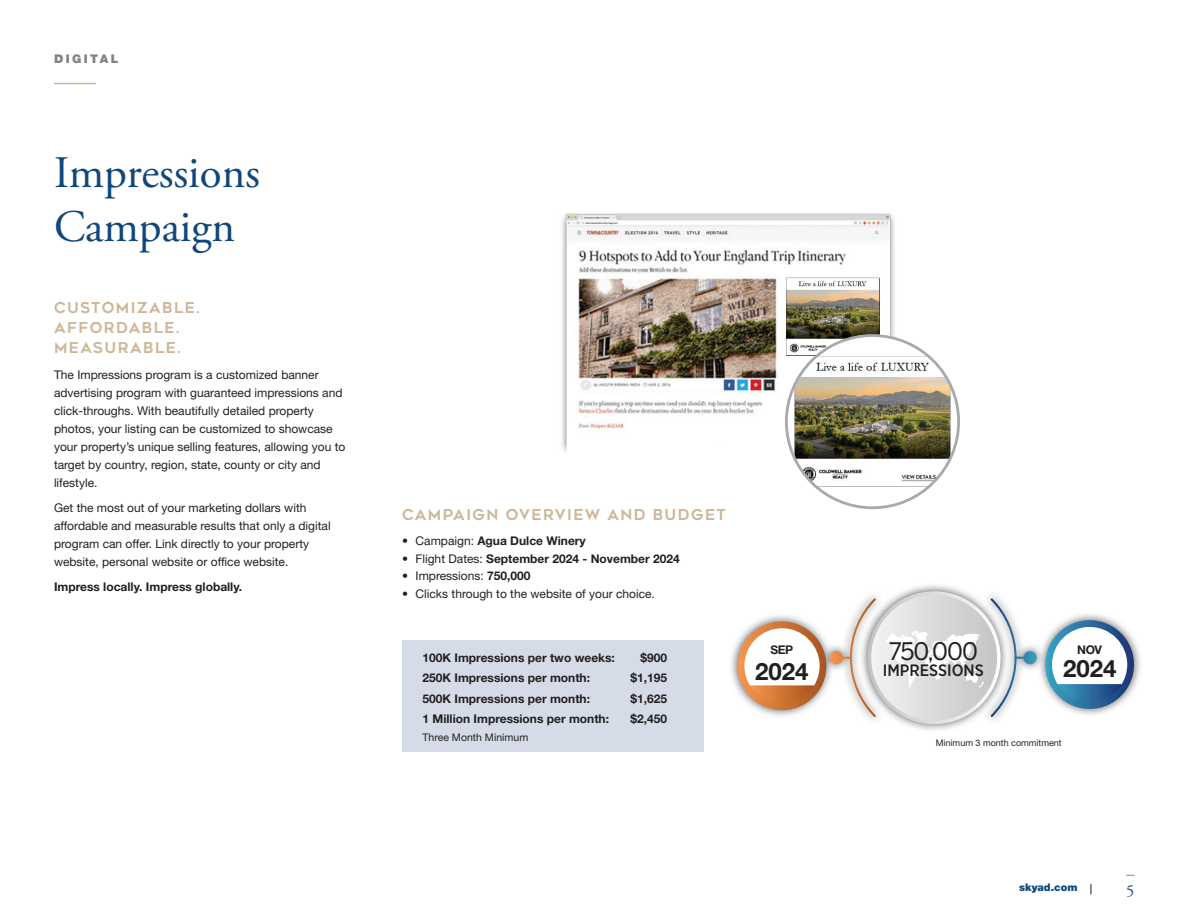
<style>
.page{position:relative;width:1188px;height:918px;background:#fff}
.page>*{position:absolute;margin:0;border:0;box-sizing:border-box;transform-origin:0 0}
.t1{font:45px/54px "Adobe Garamond Pro";color:#0f477c}
.t2{font:700 24px "Helvetica Neue LT Std";color:#231f20}
.t3{font:24px "Benton Sans";letter-spacing:-.04em;color:#231f20}
.t4{font:500 16.5px "Gotham Narrow";color:#231f20}
.t5{font:16.5px "Adobe Garamond Pro";color:#0f477c}
.t6{font:700 15px/20.1px "Geometos Neue";letter-spacing:.1em;color:#ceb698}
.t7{font:12px/18px "Helvetica Neue LT Std";color:#231f20}
.t8{font:700 12px "Helvetica Neue LT Std";color:#231f20}
.t9{font:900 12px "Helvetica Neue LT Std";letter-spacing:.2em;color:#808285}
.t10{font:10.5px "Helvetica Neue LT Std";color:#231f20}
.t11{font:900 10.5px "Helvetica Neue LT Std";color:#0f477c}
.t12{font:9px "Helvetica Neue LT Std";color:#231f20}
.s1{font-weight:400}
.s2{font-weight:700}
</style>
<div class="page">
<hr style="left:54px;top:83px;width:42px;height:1px;background:#ceb698">
<div style="left:403px;top:640px;width:301px;height:112px;background:#d5dce8"></div>
<img style="left:731px;top:585px;width:409px;height:145px">
<svg style="left:738px;top:622px;width:88px;height:88px"></svg>
<svg style="left:744px;top:628px;width:76px;height:76px"></svg>
<svg style="left:1045px;top:620px;width:89px;height:89px"></svg>
<svg style="left:1052px;top:627px;width:75px;height:75px"></svg>
<svg style="left:868px;top:591px;width:133px;height:133px"></svg>
<svg style="left:871px;top:595px;width:126px;height:126px"></svg>
<svg style="left:830px;top:598px;width:154px;height:119px"></svg>
<svg style="left:990px;top:598px;width:47px;height:119px"></svg>
<img style="left:562px;top:213px;width:348px;height:244px">
<img style="left:786px;top:278px;width:93px;height:78px">
<svg style="left:786px;top:336px;width:173px;height:172px"></svg>
<img style="left:795px;top:357px;width:155px;height:130px">
<p class="t9" style="left:54px;top:51px;width:66px">DIGITAL</p>
<h1 class="t1" style="left:54px;top:147px;width:207px">Impressions<br>Campaign</h1>
<p class="t6" style="left:54px;top:298px;width:147px">CUSTOMIZABLE.<br>AFFORDABLE.<br>MEASURABLE.</p>
<p class="t7" style="left:54px;top:366px;width:293px">The Impressions program is a customized banner advertising program with guaranteed impressions and click-throughs. With beautifully detailed property photos, your listing can be customized to showcase your property’s unique selling features, allowing you to target by country, region, state, county or city and lifestyle.</p>
<p class="t7" style="left:54px;top:499px;width:278px">Get the most out of your marketing dollars with affordable and measurable results that only a digital program can offer. Link directly to your property website, personal website or office website.</p>
<p class="t8" style="left:54px;top:579px;width:190px">Impress locally. Impress globally.</p>
<p class="t6" style="left:402px;top:505px;width:325px">CAMPAIGN OVERVIEW AND BUDGET</p>
<p class="t8" style="left:402px;top:533px;width:185px"><span class="s1">• Campaign:</span> Agua Dulce Winery</p>
<p class="t8" style="left:402px;top:551px;width:279px"><span class="s1">• Flight Dates:</span> September 2024 - November 2024</p>
<p class="t7" style="left:402px;top:567px;width:130px">• Impressions: <span class="s2">750,000</span></p>
<p class="t7" style="left:402px;top:585px;width:254px">• Clicks through to the website of your choice.</p>
<p class="t8" style="left:423px;top:650px;width:194px">100K Impressions per two weeks:</p>
<p class="t8" style="left:640px;top:650px;width:28px">$900</p>
<p class="t8" style="left:423px;top:670px;width:169px">250K Impressions per month:</p>
<p class="t8" style="left:630px;top:670px;width:38px">$1,195</p>
<p class="t8" style="left:423px;top:691px;width:169px">500K Impressions per month:</p>
<p class="t8" style="left:630px;top:691px;width:38px">$1,625</p>
<p class="t8" style="left:423px;top:711px;width:188px">1 Million Impressions per month:</p>
<p class="t8" style="left:630px;top:711px;width:38px">$2,450</p>
<p class="t10" style="left:423px;top:731px;width:107px">Three Month Minimum</p>
<p class="t8" style="left:771px;top:643px;width:24px">SEP</p>
<h2 class="t2" style="left:755px;top:656px;width:55px">2024</h2>
<h2 class="t3" style="left:889px;top:636px;width:90px">750,000</h2>
<h3 class="t4" style="left:883px;top:660px;width:103px">IMPRESSIONS</h3>
<p class="t8" style="left:1077px;top:643px;width:26px">NOV</p>
<h2 class="t2" style="left:1063px;top:653px;width:55px">2024</h2>
<p class="t12" style="left:936px;top:737px;width:127px">Minimum 3 month commitment</p>
<p class="t11" style="left:1019px;top:881px;width:60px">skyad.com</p>
<h3 class="t5" style="left:1126px;top:881px;width:10px">5</h3>
</div>
